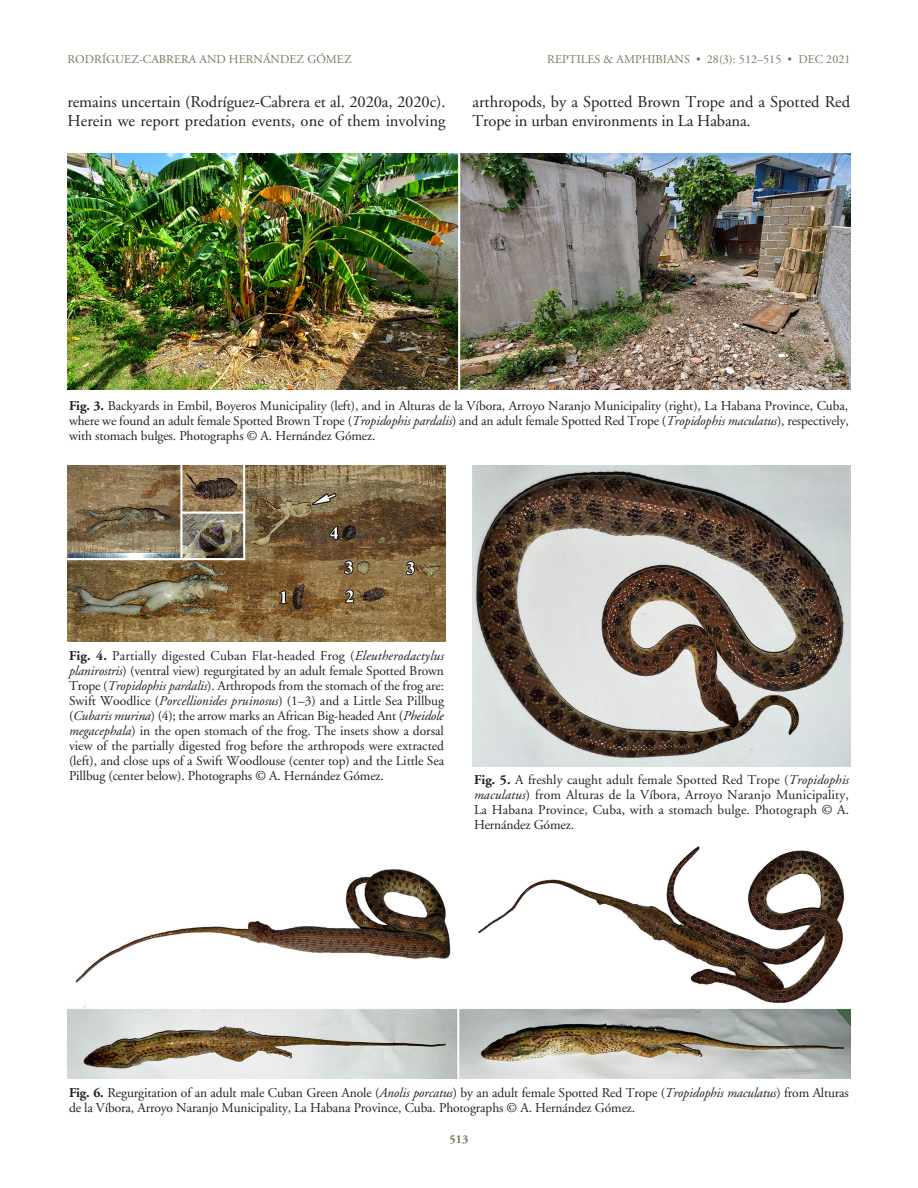
<style>
.page{position:relative;width:918px;height:1188px;background:#fff}
.page>*{position:absolute;margin:0;border:0;box-sizing:border-box;transform-origin:0 0}
.TEXT{font:16.5px/19.5px "Adobe Garamond";color:#231f20}
.Figure_Caption{font:13.5px/15px "Adobe Garamond";letter-spacing:-.01em;color:#231f20;text-align:justify}
.Running_Head_RIGHT{font:12px "Adobe Garamond";letter-spacing:.005em;color:#717a60}
.Running_Head_LEFT{font:700 12px "Adobe Garamond";color:#717a60}
.s1{font-weight:700}
.s2{font-style:italic}
</style>
<div class="page">
<img style="left:68px;top:154px;width:782px;height:236px">
<img style="left:68px;top:466px;width:378px;height:175px">
<img style="left:472px;top:465px;width:378px;height:301px">
<img style="left:68px;top:846px;width:782px;height:233px">
<p class="Running_Head_RIGHT" style="left:68px;top:53px;width:286px">RODRÍGUEZ-CABRERA AND HERNÁNDEZ GÓMEZ</p>
<p class="Running_Head_RIGHT" style="left:547px;top:53px;width:305px">REPTILES &amp; AMPHIBIANS • 28(3): 512–515 • DEC 2021</p>
<p class="TEXT" style="left:68px;top:92px;width:380px">remains uncertain (Rodríguez-Cabrera et al. 2020a, 2020c).<br>Herein we report predation events, one of them involving</p>
<p class="TEXT" style="left:472px;top:92px;width:379px">arthropods, by a Spotted Brown Trope and a Spotted Red<br>Trope in urban environments in La Habana.</p>
<p class="Figure_Caption" style="left:69px;top:398px;width:781px"><span class="s1">Fig. 3.</span> Backyards in Embil, Boyeros Municipality (left), and in Alturas de la Víbora, Arroyo Naranjo Municipality (right), La Habana Province, Cuba, where we found an adult female Spotted Brown Trope (<span class="s2">Tropidophis pardalis</span>) and an adult female Spotted Red Trope (<span class="s2">Tropidophis maculatus</span>), respectively, with stomach bulges. Photographs © A. Hernández Gómez.</p>
<p class="Figure_Caption" style="left:69px;top:649px;width:377px"><span class="s1">Fig. 4.</span> Partially digested Cuban Flat-headed Frog (<span class="s2">Eleutherodactylus planirostris</span>) (ventral view) regurgitated by an adult female Spotted Brown Trope (<span class="s2">Tropidophis pardalis</span>). Arthropods from the stomach of the frog are:<br>Swift Woodlice (<span class="s2">Porcellionides pruinosus</span>) (1–3) and a Little Sea Pillbug (<span class="s2">Cubaris murina</span>) (4); the arrow marks an African Big-headed Ant (<span class="s2">Pheidole megacephala</span>) in the open stomach of the frog. The insets show a dorsal view of the partially digested frog before the arthropods were extracted (left), and close ups of a Swift Woodlouse (center top) and the Little Sea Pillbug (center below). Photographs © A. Hernández Gómez.</p>
<p class="Figure_Caption" style="left:474px;top:773px;width:377px"><span class="s1">Fig. 5.</span> A freshly caught adult female Spotted Red Trope (<span class="s2">Tropidophis maculatus</span>) from Alturas de la Víbora, Arroyo Naranjo Municipality, La Habana Province, Cuba, with a stomach bulge. Photograph © A.<br>Hernández Gómez.</p>
<p class="Figure_Caption" style="left:69px;top:1085px;width:781px"><span class="s1">Fig. 6.</span> Regurgitation of an adult male Cuban Green Anole (<span class="s2">Anolis porcatus</span>) by an adult female Spotted Red Trope (<span class="s2">Tropidophis maculatus</span>) from Alturas de la Víbora, Arroyo Naranjo Municipality, La Habana Province, Cuba. Photographs © A. Hernández Gómez.</p>
<p class="Running_Head_LEFT" style="left:450px;top:1132px;width:20px">513</p>
</div>
